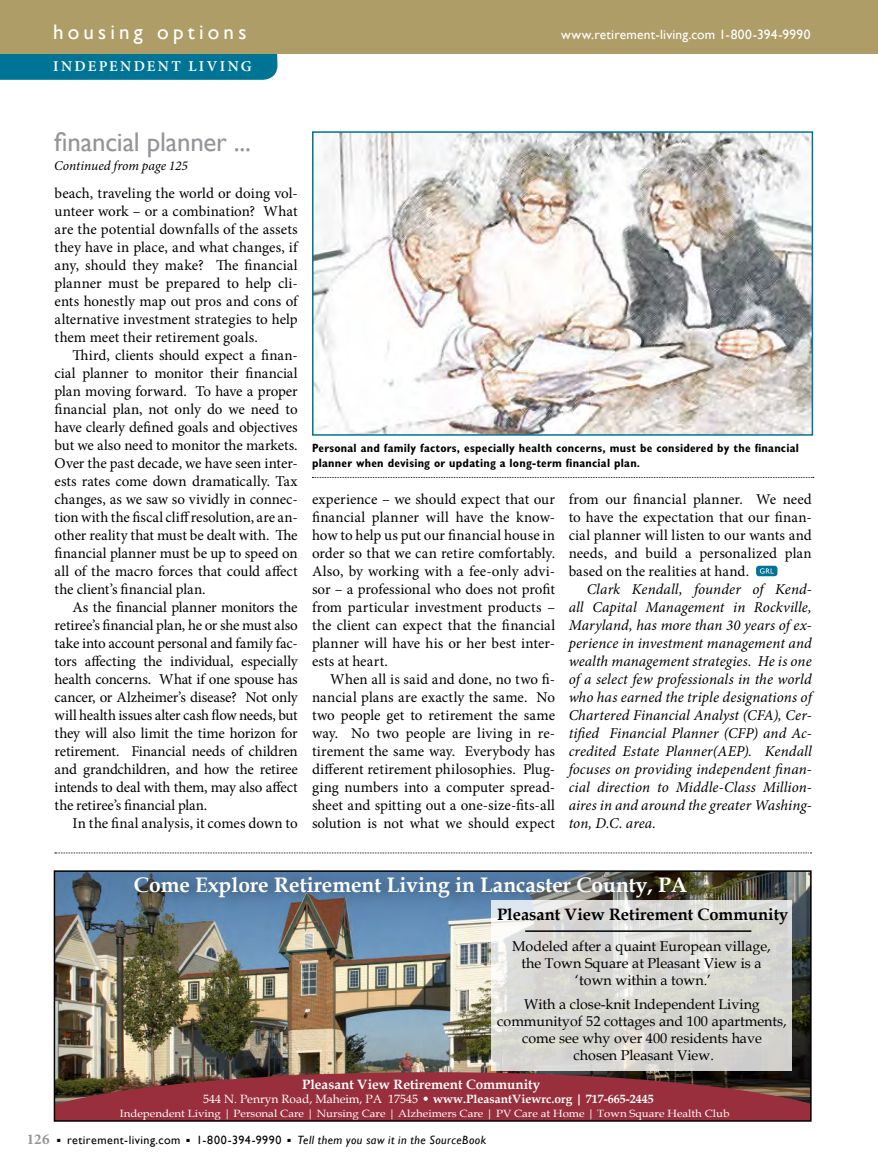
<style>
.page{position:relative;width:878px;height:1175px;background:#fff}
.page>*{position:absolute;margin:0;border:0;box-sizing:border-box;transform-origin:0 0}
.t1{font:27px "Gill Sans";letter-spacing:-.01em;color:#939598}
.t2{font:700 21px "Book Antiqua";color:#fff}
.t3{font:21px "Gill Sans";letter-spacing:.2em;color:#fff}
.t4{font:700 16.5px "Book Antiqua";color:#000}
.t5{font:15px/18px "Minion Pro";color:#000;text-align:justify}
.t6{font:italic 15px/18px "Minion Pro";color:#000;text-align:justify}
.t7{font:600 15px "Minion Pro";letter-spacing:.155em;color:#fff}
.t8{font:700 15px "Minion Pro";color:#939598}
.t9{font:14.25px/17.1px "Book Antiqua";color:#000;text-align:center}
.t10{font:13.5px "Gill Sans";letter-spacing:.015em;color:#fff}
.t11{font:700 13.5px "Book Antiqua";color:#fff}
.t12{font:italic 13.5px "Minion Pro";letter-spacing:-.005em;color:#000}
.t13{font:700 condensed 12px/14.2px "Gill Sans";letter-spacing:.02em;color:#000}
.t14{font:700 12px "Book Antiqua";color:#fff}
.t15{font:12px "Gill Sans";letter-spacing:.04em;color:#000}
.t16{font:italic 12px "Gill Sans";letter-spacing:.04em;color:#000}
.t17{font:10.5px "Book Antiqua";color:#fff;scale:1.09 1}
.s1{font-weight:400}
</style>
<div class="page">
<div style="left:0;top:54px;width:278px;height:26px;background:#007494"></div>
<div style="left:0;top:0;width:878px;height:54px;background:#af9d68"></div>
<img style="left:57px;top:873px;width:751px;height:199px">
<svg style="left:57px;top:1072px;width:751px;height:46px;background:#883239"></svg>
<img style="left:129px;top:873px;width:589px;height:45px">
<svg style="left:491px;top:900px;width:300px;height:170px;background:#d8d8d4"></svg>
<hr style="left:525px;top:930px;width:226px;height:1px;background:#000">
<div style="left:54px;top:870px;width:757px;height:251px;border:2px solid #000"></div>
<svg style="left:55px;top:852px;width:756px;height:1px"></svg>
<svg style="left:756px;top:566px;width:21px;height:10px"></svg>
<svg style="left:759px;top:568px;width:14px;height:5px"></svg>
<img style="left:315px;top:134px;width:495px;height:299px">
<div style="left:312px;top:131px;width:501px;height:305px;border:2px solid #007494"></div>
<svg style="left:312px;top:477px;width:501px;height:1px"></svg>
<h2 class="t3" style="left:53px;top:19px;width:195px">housing options</h2>
<p class="t10" style="left:561px;top:26px;width:251px">www.retirement-living.com 1-800-394-9990</p>
<p class="t7" style="left:53px;top:56px;width:200px">INDEPENDENT LIVING</p>
<h1 class="t1" style="left:54px;top:126px;width:198px">financial planner ...</h1>
<p class="t12" style="left:54px;top:157px;width:135px">Continued from page 125</p>
<p class="t5" style="left:55px;top:184px;width:245px">beach, traveling the world or doing vol&shy;unteer work – or a combination? What are the potential downfalls of the assets they have in place, and what changes, if any, should they make? The financial planner must be prepared to help cli&shy;ents honestly map out pros and cons of alternative investment strategies to help them meet their retirement goals.</p>
<p class="t5" style="left:55px;top:346px;width:244px;text-indent:18px">Third, clients should expect a finan&shy;cial planner to monitor their financial plan moving forward. To have a proper financial plan, not only do we need to have clearly defined goals and objectives but we also need to monitor the markets.<br>Over the past decade, we have seen inter&shy;ests rates come down dramatically. Tax changes, as we saw so vividly in connec&shy;tion with the fiscal cliff resolution, are an&shy;other reality that must be dealt with. The financial planner must be up to speed on all of the macro forces that could affect the client’s financial plan.</p>
<p class="t5" style="left:55px;top:598px;width:245px;text-indent:18px">As the financial planner monitors the retiree’s financial plan, he or she must also take into account personal and family fac&shy;tors affecting the individual, especially health concerns. What if one spouse has cancer, or Alzheimer’s disease? Not only will health issues alter cash flow needs, but they will also limit the time horizon for retirement. Financial needs of children and grandchildren, and how the retiree intends to deal with them, may also affect the retiree’s financial plan.</p>
<p class="t5" style="left:73px;top:814px;width:226px">In the final analysis, it comes down to</p>
<p class="t13" style="left:312px;top:441px;width:488px">Personal and family factors, especially health concerns, must be considered by the financial planner when devising or updating a long-term financial plan.</p>
<p class="t5" style="left:312px;top:490px;width:245px">experience – we should expect that our financial planner will have the know&shy;how to help us put our financial house in order so that we can retire comfortably.<br>Also, by working with a fee-only advi&shy;sor – a professional who does not profit from particular investment products – the client can expect that the financial planner will have his or her best inter&shy;ests at heart.</p>
<p class="t5" style="left:312px;top:670px;width:244px;text-indent:18px">When all is said and done, no two fi&shy;nancial plans are exactly the same. No two people get to retirement the same way. No two people are living in re&shy;tirement the same way. Everybody has different retirement philosophies. Plug&shy;ging numbers into a computer spread&shy;sheet and spitting out a one-size-fits-all solution is not what we should expect</p>
<p class="t5" style="left:568px;top:490px;width:244px">from our financial planner. We need to have the expectation that our finan&shy;cial planner will listen to our wants and needs, and build a personalized plan based on the realities at hand.</p>
<p class="t6" style="left:568px;top:580px;width:245px;text-indent:18px">Clark Kendall, founder of Kend&shy;all Capital Management in Rockville, Maryland, has more than 30 years of ex&shy;perience in investment management and wealth management strategies. He is one of a select few professionals in the world who has earned the triple designations of Chartered Financial Analyst (CFA), Cer&shy;tified Financial Planner (CFP) and Ac&shy;credited Estate Planner(AEP). Kendall focuses on providing independent finan&shy;cial direction to Middle-Class Million&shy;aires in and around the greater Washing&shy;ton, D.C. area.</p>
<h2 class="t2" style="left:134px;top:870px;width:554px">Come Explore Retirement Living in Lancaster County, PA</h2>
<p class="t4" style="left:497px;top:903px;width:292px">Pleasant View Retirement Community</p>
<p class="t9" style="left:512px;top:937px;width:260px">Modeled after a quaint European village, the Town Square at Pleasant View is a ‘town within a town.’</p>
<p class="t9" style="left:497px;top:995px;width:291px">With a close-knit Independent Living communityof 52 cottages and 100 apartments, come see why over 400 residents have<br>chosen Pleasant View.</p>
<p class="t11" style="left:302px;top:1074px;width:240px">Pleasant View Retirement Community</p>
<p class="t14" style="left:203px;top:1090px;width:452px"><span class="s1">544 N. Penryn Road, Maheim, PA 17545</span> www.PleasantViewrc.org | 717-665-2445</p>
<p class="t17" style="left:120px;top:1106px;width:560px">Independent Living | Personal Care | Nursing Care | Alzheimers Care | PV Care at Home | Town Square Health Club</p>
<p class="t8" style="left:27px;top:1128px;width:24px">126</p>
<p class="t15" style="left:57px;top:1132px;width:125px">■ retirement-living.com</p>
<p class="t15" style="left:186px;top:1132px;width:96px">■ 1-800-394-9990</p>
<p class="t16" style="left:287px;top:1132px;width:200px">■ Tell them you saw it in the SourceBook</p>
</div>
